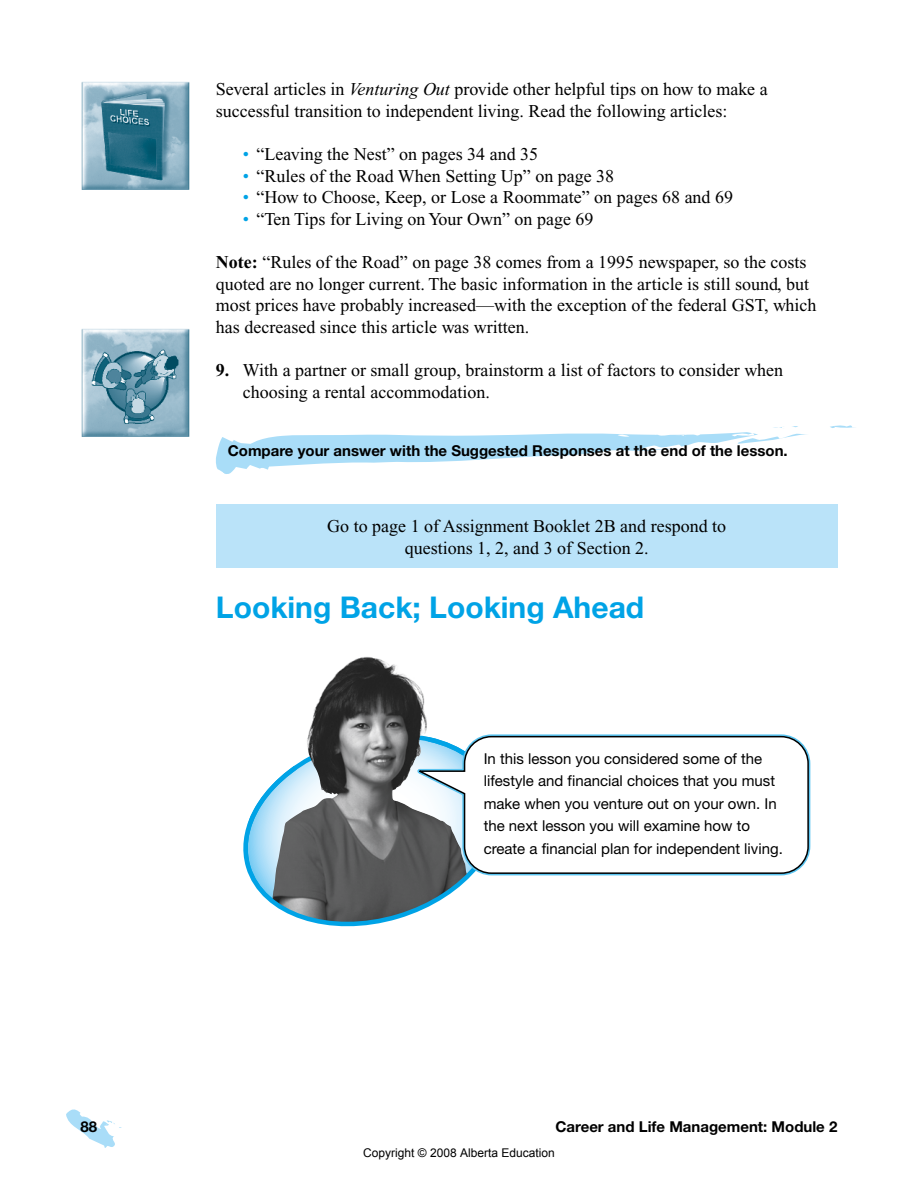
<style>
.page{position:relative;width:918px;height:1188px;background:#fff}
.page>*{position:absolute;margin:0;border:0;box-sizing:border-box;transform-origin:0 0}
.t1{font:700 30px "Helvetica Neue";color:#00a3e6}
.t2{font:18px/21.6px "Times New Roman";color:#000}
.t3{font:15px/22.5px "Helvetica Neue";color:#000}
.t4{font:700 15px "Helvetica Neue";color:#000}
.t5{font:12px "Arial";color:#000}
.s1{font-style:italic}
.s2{color:#00a3e6}
.s3{font-weight:700}
</style>
<div class="page">
<svg style="left:66px;top:1110px;width:56px;height:37px"></svg>
<img style="left:82px;top:81px;width:108px;height:108px">
<img style="left:82px;top:329px;width:108px;height:108px">
<svg style="left:830px;top:425px;width:26px;height:3px"></svg>
<svg style="left:216px;top:426px;width:591px;height:48px"></svg>
<div style="left:216px;top:504px;width:622px;height:64px;background:#bae3f9"></div>
<svg style="left:308px;top:657px;width:119px;height:77px"></svg>
<svg style="left:243px;top:734px;width:226px;height:193px"></svg>
<svg style="left:401px;top:732px;width:385px;height:146px"></svg>
<svg style="left:413px;top:735px;width:397px;height:140px"></svg>
<p class="t2" style="left:216px;top:79px;width:553px">Several articles in <span class="s1">Venturing Out</span> provide other helpful tips on how to make a successful transition to independent living. Read the following articles:</p>
<p class="t2" style="left:243px;top:144px;width:297px"><span class="s2">•</span> “Leaving the Nest” on pages 34 and 35</p>
<p class="t2" style="left:243px;top:165px;width:373px"><span class="s2">•</span> “Rules of the Road When Setting Up” on page 38</p>
<p class="t2" style="left:243px;top:187px;width:492px"><span class="s2">•</span> “How to Choose, Keep, or Lose a Roommate” on pages 68 and 69</p>
<p class="t2" style="left:243px;top:209px;width:352px"><span class="s2">•</span> “Ten Tips for Living on Your Own” on page 69</p>
<p class="t2" style="left:216px;top:252px;width:602px"><span class="s3">Note:</span> “Rules of the Road” on page 38 comes from a 1995 newspaper, so the costs quoted are no longer current. The basic information in the article is still sound, but most prices have probably increased—with the exception of the federal GST, which has decreased since this article was written.</p>
<p class="t2" style="left:243px;top:360px;width:542px;text-indent:-27px"><span class="s3">9.</span> With a partner or small group, brainstorm a list of factors to consider when choosing a rental accommodation.</p>
<p class="t4" style="left:228px;top:442px;width:562px">Compare your answer with the Suggested Responses at the end of the lesson.</p>
<p class="t2" style="left:327px;top:516px;width:400px;text-align:center">Go to page 1 of Assignment Booklet 2B and respond to questions 1, 2, and 3 of Section 2.</p>
<h1 class="t1" style="left:216px;top:589px;width:430px">Looking Back; Looking Ahead</h1>
<p class="t3" style="left:484px;top:747px;width:301px">In this lesson you considered some of the lifestyle and financial choices that you must make when you venture out on your own. In the next lesson you will examine how to create a financial plan for independent living.</p>
<p class="t4" style="left:81px;top:1118px;width:18px">88</p>
<p class="t4" style="left:555px;top:1118px;width:283px">Career and Life Management: Module 2</p>
<p class="t5" style="left:363px;top:1145px;width:193px">Copyright © 2008 Alberta Education</p>
</div>
